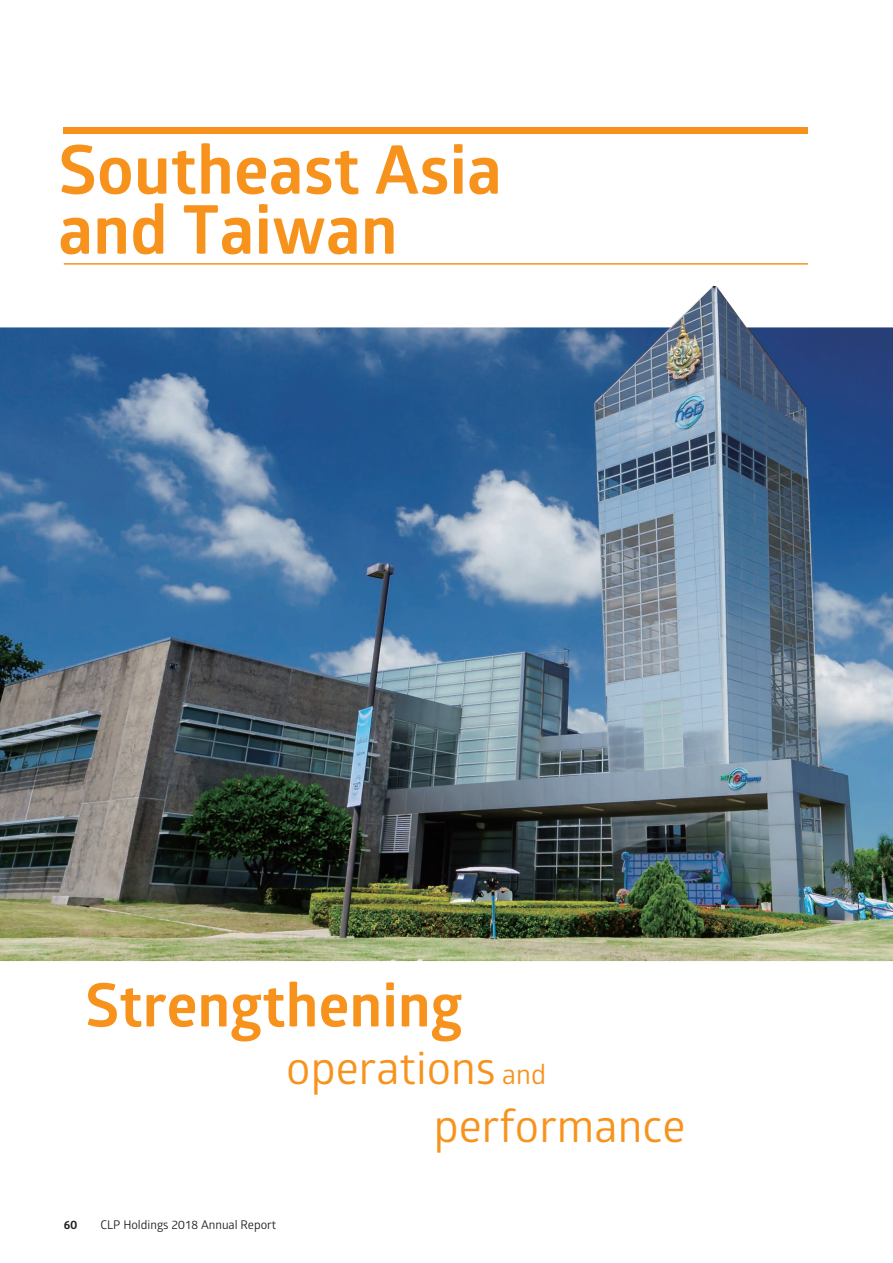
<style>
.page{position:relative;width:893px;height:1263px;background:#fff}
.page>*{position:absolute;margin:0;border:0;box-sizing:border-box;transform-origin:0 0}
.t1{font:700 67.5px/60px "Glober";color:#f7931d}
.t2{font:700 60px "Glober";color:#f7931d}
.t3{font:45px "Glober";color:#f7931d}
.t4{font:12px "Glober";color:#231f20}
.t5{font:700 12px "Glober";color:#231f20}
.s1{font-size:27px}
</style>
<div class="page">
<hr style="left:64px;top:263px;width:744px;height:2px;background:#f7931d">
<div style="left:64px;top:128px;width:744px;height:6px;background:#f7931d"></div>
<img style="left:0;top:286px;width:893px;height:675px">
<h1 class="t1" style="left:58px;top:139px;width:445px">Southeast Asia and Taiwan</h1>
<h2 class="t2" style="left:85px;top:963px;width:379px">Strengthening</h2>
<h3 class="t3" style="left:286px;top:1037px;width:261px">operations <span class="s1">and</span></h3>
<p class="t5" style="left:64px;top:1217px;width:15px">60</p>
<p class="t4" style="left:100px;top:1217px;width:177px">CLP Holdings 2018 Annual Report</p>
<h3 class="t3" style="left:434px;top:1094px;width:253px">performance</h3>
</div>
